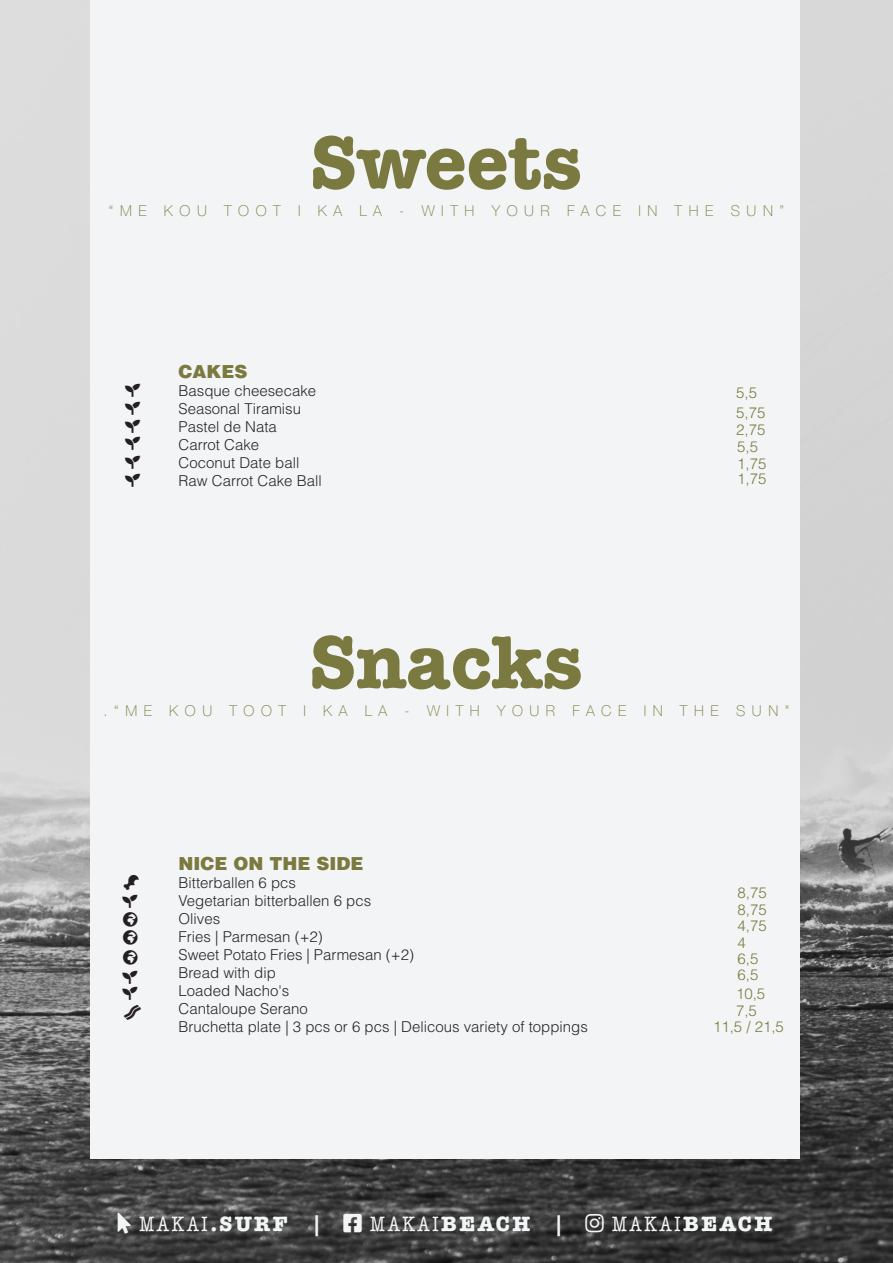
<style>
.page{position:relative;width:893px;height:1263px;background:#fff}
.page>*{position:absolute;margin:0;border:0;box-sizing:border-box;transform-origin:0 0}
.t1{font:700 75px "American Typewriter Std";color:#7a7a40}
.t2{font:700 21px "American Typewriter Std";letter-spacing:.11em;color:#f3f4f5}
.t3{font:condensed 21px "American Typewriter Std";letter-spacing:.11em;color:#f3f4f5}
.t4{font:900 18px "Helvetica LT Std";color:#7a7a40}
.t5{font:300 15px "Helvetica LT Std";color:#242729}
.t6{font:100 15px "Helvetica Neue LT Std";letter-spacing:.45em;color:#7a7a40}
.t7{font:300 15px "Helvetica LT Std";color:#7a7a40}
.t8{font:15px "Font Awesome 5 Free Solid";color:#231f20}
.s1{font-weight:400;font-stretch:condensed}
.s2{font-weight:700;font-stretch:normal}
</style>
<div class="page">
<img style="left:0;top:0;width:893px;height:1263px">
<div style="left:91px;top:0;width:709px;height:1159px;background:#f3f4f5"></div>
<svg style="left:118px;top:1212px;width:13px;height:21px"></svg>
<svg style="left:343px;top:1213px;width:19px;height:19px"></svg>
<svg style="left:585px;top:1213px;width:19px;height:19px"></svg>
<p class="t1" style="left:311px;top:118px;width:273px">Sweets</p>
<p class="t6" style="left:109px;top:202px;width:677px">“ME KOU TOOT I KA LA - WITH YOUR FACE IN THE SUN”</p>
<p class="t8" style="left:125px;top:383px;width:16px">▲●■</p>
<p class="t8" style="left:125px;top:401px;width:16px">▲●■</p>
<p class="t8" style="left:125px;top:419px;width:16px">▲●■</p>
<p class="t8" style="left:125px;top:436px;width:16px">▲●■</p>
<p class="t8" style="left:125px;top:455px;width:16px">▲●■</p>
<p class="t8" style="left:125px;top:472px;width:16px">▲●■</p>
<p class="t4" style="left:179px;top:360px;width:70px">CAKES</p>
<p class="t5" style="left:179px;top:381px;width:139px">Basque cheesecake</p>
<p class="t5" style="left:179px;top:399px;width:124px">Seasonal Tiramisu</p>
<p class="t5" style="left:179px;top:417px;width:100px">Pastel de Nata</p>
<p class="t5" style="left:179px;top:435px;width:82px">Carrot Cake</p>
<p class="t5" style="left:179px;top:453px;width:122px">Coconut Date ball</p>
<p class="t5" style="left:179px;top:471px;width:145px">Raw Carrot Cake Ball</p>
<p class="t7" style="left:736px;top:384px;width:22px">5,5</p>
<p class="t7" style="left:736px;top:404px;width:31px">5,75</p>
<p class="t7" style="left:736px;top:420px;width:31px">2,75</p>
<p class="t7" style="left:737px;top:437px;width:22px">5,5</p>
<p class="t7" style="left:737px;top:454px;width:31px">1,75</p>
<p class="t7" style="left:737px;top:470px;width:31px">1,75</p>
<p class="t1" style="left:310px;top:618px;width:275px">Snacks</p>
<p class="t6" style="left:103px;top:702px;width:687px">.“ME KOU TOOT I KA LA - WITH YOUR FACE IN THE SUN"</p>
<p class="t8" style="left:124px;top:874px;width:3px">◆▲▼▼</p>
<p class="t8" style="left:123px;top:893px;width:17px">▲●■</p>
<p class="t8" style="left:123px;top:970px;width:17px">▲●■</p>
<p class="t8" style="left:123px;top:986px;width:17px">▲●■</p>
<p class="t4" style="left:179px;top:852px;width:186px">NICE ON THE SIDE</p>
<p class="t5" style="left:179px;top:873px;width:119px">Bitterballen 6 pcs</p>
<p class="t5" style="left:179px;top:891px;width:194px">Vegetarian bitterballen 6 pcs</p>
<p class="t5" style="left:179px;top:909px;width:43px">Olives</p>
<p class="t5" style="left:179px;top:927px;width:146px">Fries | Parmesan (+2)</p>
<p class="t5" style="left:179px;top:945px;width:237px">Sweet Potato Fries | Parmesan (+2)</p>
<p class="t5" style="left:179px;top:963px;width:99px">Bread with dip</p>
<p class="t5" style="left:179px;top:981px;width:112px">Loaded Nacho's</p>
<p class="t5" style="left:179px;top:999px;width:131px">Cantaloupe Serano</p>
<p class="t5" style="left:179px;top:1017px;width:411px">Bruchetta plate | 3 pcs or 6 pcs | Delicous variety of toppings</p>
<p class="t7" style="left:737px;top:884px;width:31px">8,75</p>
<p class="t7" style="left:737px;top:900px;width:31px">8,75</p>
<p class="t7" style="left:737px;top:916px;width:31px">4,75</p>
<p class="t7" style="left:737px;top:933px;width:10px">4</p>
<p class="t7" style="left:737px;top:949px;width:22px">6,5</p>
<p class="t7" style="left:737px;top:965px;width:22px">6,5</p>
<p class="t7" style="left:736px;top:984px;width:31px">10,5</p>
<p class="t7" style="left:736px;top:1001px;width:22px">7,5</p>
<p class="t7" style="left:713px;top:1017px;width:72px">11,5 / 21,5</p>
<p class="t2" style="left:139px;top:1211px;width:186px"><span class="s1">MAKAI</span>.SURF |</p>
<p class="t2" style="left:370px;top:1211px;width:197px"><span class="s1">MAKAI</span>BEACH |</p>
<p class="t3" style="left:612px;top:1212px;width:162px">MAKAI<span class="s2">BEACH</span></p>
</div>
